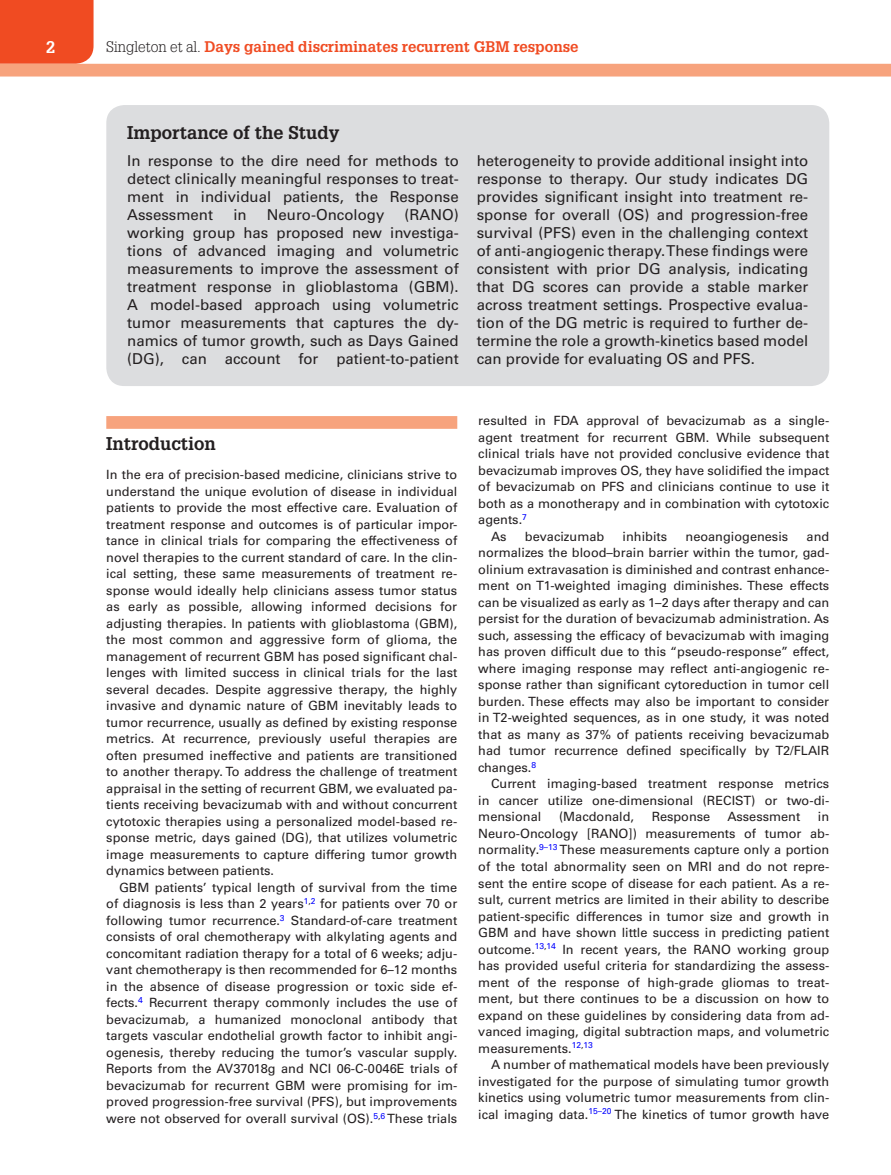
<style>
.page{position:relative;width:891px;height:1175px;background:#fff}
.page>*{position:absolute;margin:0;border:0;box-sizing:border-box;transform-origin:0 0}
.t1{font:700 18px "Glypha LT Std";color:#231f20}
.t2{font:700 16.5px "Glypha LT Std";color:#fff}
.t3{font:15px/18px "Univers LT Std";color:#231f20;text-align:justify}
.t4{font:700 15px "Glypha LT Std";color:#f04b22}
.t5{font:12.75px/16.5px "Univers LT Std";color:#231f20;text-align:justify}
.s1{font-weight:300;color:#231f20}
</style>
<div class="page">
<div style="left:0;top:0;width:94px;height:64px;background:#f04b22"></div>
<div style="left:0;top:64px;width:891px;height:12px;background:#f7a37d"></div>
<div style="left:106px;top:416px;width:351px;height:13px;background:#f7a37d"></div>
<div style="left:106px;top:105px;width:723px;height:281px;background:#dcdddf;border-radius:18px"></div>
<p class="t2" style="left:46px;top:37px;width:11px">2</p>
<p class="t4" style="left:106px;top:37px;width:474px"><span class="s1">Singleton et al.</span> Days gained discriminates recurrent GBM response</p>
<h1 class="t1" style="left:127px;top:121px;width:214px">Importance of the Study</h1>
<p class="t3" style="left:127px;top:152px;width:333px">In response to the dire need for methods to detect clinically meaningful responses to treat&shy;ment in individual patients, the Response Assessment</p>
<p class="t3" style="left:127px;top:206px;width:333px;text-indent:277px">(RANO) working group has proposed new investiga&shy;tions of advanced imaging and volumetric measurements to improve the assessment of treatment response in glioblastoma (GBM).<br>A model-based approach using volumetric tumor measurements that captures the dy&shy;namics of tumor growth, such as Days Gained (DG), can account for patient-to-patient</p>
<p class="t3" style="left:233px;top:206px;width:15px">in</p>
<p class="t3" style="left:267px;top:206px;width:119px">Neuro-Oncology</p>
<p class="t3" style="left:477px;top:152px;width:333px">heterogeneity to provide additional insight into response to therapy. Our study indicates DG provides significant insight into treatment re&shy;sponse for overall (OS) and progression-free survival (PFS) even in the challenging context of anti-angiogenic therapy. These findings were consistent with prior DG analysis, indicating that DG scores can provide a stable marker across treatment settings. Prospective evalua&shy;tion of the DG metric is required to further de&shy;termine the role a growth-kinetics based model can provide for evaluating OS and PFS.</p>
<h1 class="t1" style="left:106px;top:432px;width:111px">Introduction</h1>
<p class="t5" style="left:106px;top:466px;width:353px">In the era of precision-based medicine, clinicians strive to understand the unique evolution of disease in individual patients to provide the most effective care. Evaluation of treatment response and outcomes is of particular impor&shy;tance in clinical trials for comparing the effectiveness of novel therapies to the current standard of care. In the clin&shy;ical setting, these same measurements of treatment re&shy;sponse would ideally help clinicians assess tumor status as early as possible, allowing informed decisions for adjusting therapies. In patients with glioblastoma (GBM), the most common and aggressive form of glioma, the management of recurrent GBM has posed significant chal&shy;lenges with limited success in clinical trials for the last several decades. Despite aggressive therapy, the highly invasive and dynamic nature of GBM inevitably leads to tumor recurrence, usually as defined by existing response metrics. At recurrence, previously useful therapies are often presumed ineffective and patients are transitioned to another therapy. To address the challenge of treatment appraisal in the setting of recurrent GBM, we evaluated pa&shy;tients receiving bevacizumab with and without concurrent cytotoxic therapies using a personalized model-based re&shy;sponse metric, days gained (DG), that utilizes volumetric image measurements to capture differing tumor growth dynamics between patients.</p>
<p class="t5" style="left:106px;top:879px;width:353px;text-indent:13px">GBM patients’ typical length of survival from the time of diagnosis is less than 2 years<sup>1</sup><sup>,</sup><sup>2</sup> for patients over 70 or following tumor recurrence.<sup>3</sup> Standard-of-care treatment consists of oral chemotherapy with alkylating agents and concomitant radiation therapy for a total of 6 weeks; adju&shy;vant chemotherapy is then recommended for 6–12 months in the absence of disease progression or toxic side ef&shy;fects.<sup>4</sup> Recurrent therapy commonly includes the use of bevacizumab, a humanized monoclonal antibody that targets vascular endothelial growth factor to inhibit angi&shy;ogenesis, thereby reducing the tumor’s vascular supply.<br>Reports from the AV37018g and NCI 06-C-0046E trials of bevacizumab for recurrent GBM were promising for im&shy;proved progression-free survival (PFS), but improvements were not observed for overall survival (OS).<sup>5</sup><sup>,</sup><sup>6</sup> These trials</p>
<p class="t5" style="left:478px;top:412px;width:353px">resulted in FDA approval of bevacizumab as a single-</p>
<p class="t5" style="left:478px;top:429px;width:353px">agent treatment for recurrent GBM. While subsequent</p>
<p class="t5" style="left:478px;top:445px;width:353px">clinical trials have not provided conclusive evidence that</p>
<p class="t5" style="left:478px;top:462px;width:353px">bevacizumab improves OS, they have solidified the impact</p>
<p class="t5" style="left:478px;top:478px;width:353px">of bevacizumab on PFS and clinicians continue to use it</p>
<p class="t5" style="left:478px;top:495px;width:352px">both as a monotherapy and in combination with cytotoxic</p>
<p class="t5" style="left:478px;top:511px;width:50px">agents.<sup>7</sup></p>
<p class="t5" style="left:491px;top:528px;width:17px">As</p>
<p class="t5" style="left:525px;top:528px;width:81px">bevacizumab</p>
<p class="t5" style="left:623px;top:528px;width:46px">inhibits</p>
<p class="t5" style="left:686px;top:528px;width:104px">neoangiogenesis</p>
<p class="t5" style="left:478px;top:528px;width:353px;text-indent:328px">and normalizes the blood–brain barrier within the tumor, gad&shy;olinium extravasation is diminished and contrast enhance&shy;ment on T1-weighted imaging diminishes. These effects can be visualized as early as 1–2 days after therapy and can persist for the duration of bevacizumab administration. As such, assessing the efficacy of bevacizumab with imaging has proven difficult due to this “pseudo-response” effect, where imaging response may reflect anti-angiogenic re&shy;sponse rather than significant cytoreduction in tumor cell burden. These effects may also be important to consider in T2-weighted sequences, as in one study, it was noted that as many as 37% of patients receiving bevacizumab had tumor recurrence defined specifically by T2/FLAIR changes.<sup>8</sup></p>
<p class="t5" style="left:478px;top:775px;width:352px;text-indent:13px">Current imaging-based treatment response metrics in cancer utilize one-dimensional (RECIST) or two-di&shy;mensional</p>
<p class="t5" style="left:559px;top:808px;width:77px">(Macdonald,</p>
<p class="t5" style="left:652px;top:808px;width:60px">Response</p>
<p class="t5" style="left:727px;top:808px;width:74px">Assessment</p>
<p class="t5" style="left:478px;top:808px;width:353px;text-indent:340px">in Neuro-Oncology [RANO]) measurements of tumor ab&shy;normality.<sup>9–13</sup> These measurements capture only a portion of the total abnormality seen on MRI and do not repre&shy;sent the entire scope of disease for each patient. As a re&shy;sult, current metrics are limited in their ability to describe patient-specific differences in tumor size and growth in GBM and have shown little success in predicting patient outcome.<sup>13</sup><sup>,</sup><sup>14</sup> In recent years, the RANO working group has provided useful criteria for standardizing the assess&shy;ment of the response of high-grade gliomas to treat&shy;ment, but there continues to be a discussion on how to expand on these guidelines by considering data from ad&shy;vanced imaging, digital subtraction maps, and volumetric measurements.<sup>12</sup><sup>,</sup><sup>13</sup></p>
<p class="t5" style="left:478px;top:1056px;width:353px;text-indent:13px">A number of mathematical models have been previously investigated for the purpose of simulating tumor growth kinetics using volumetric tumor measurements from clin&shy;ical imaging data.<sup>15–20</sup> The kinetics of tumor growth have</p>
</div>
